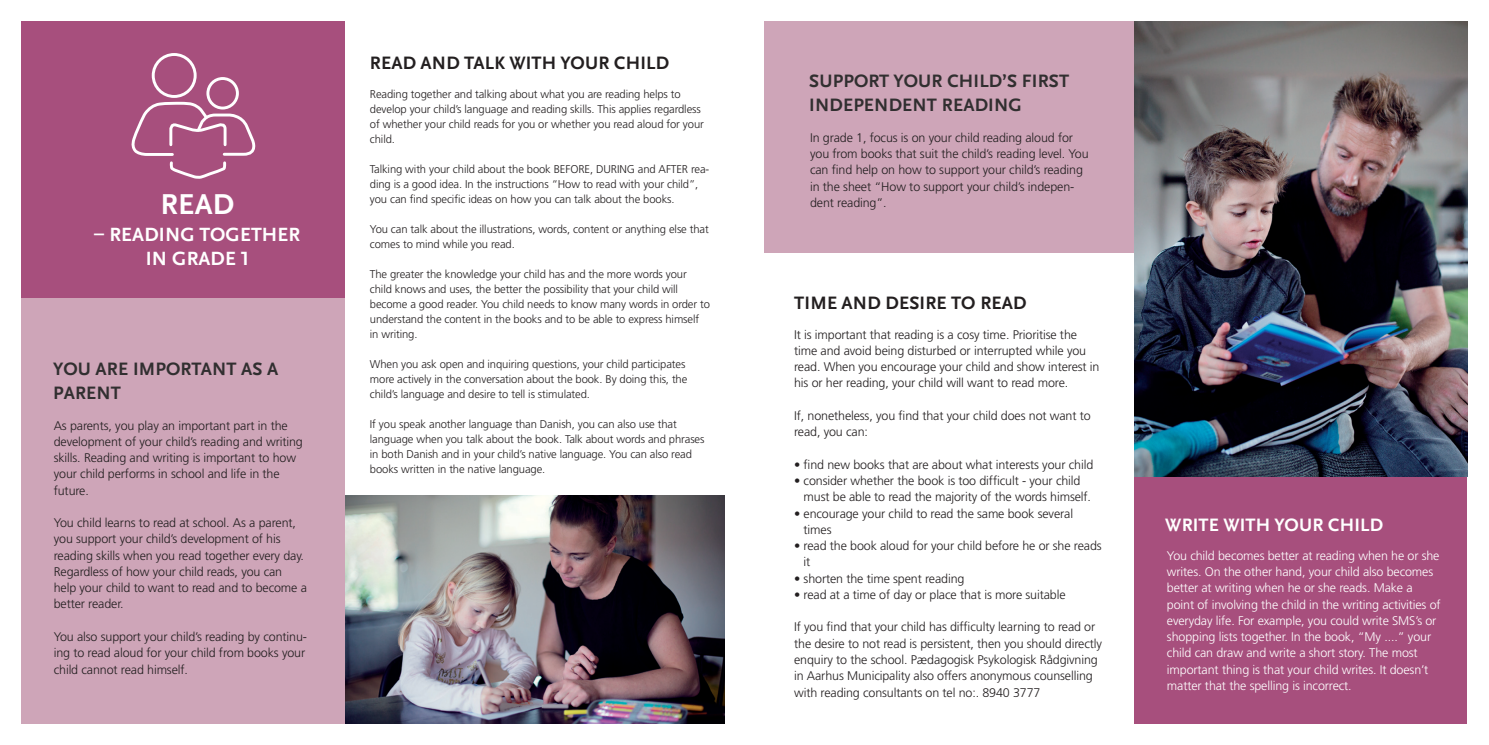
<style>
.page{position:relative;width:1489px;height:745px;background:#fff}
.page>*{position:absolute;margin:0;border:0;box-sizing:border-box;transform-origin:0 0}
.t1{font:700 30px "Scala Sans OT";color:#fff}
.t2{font:700 20px/23.8px "Scala Sans OT";letter-spacing:.01em;color:#fff;text-align:center}
.t3{font:700 18.75px/23.8px "Scala Sans OT";letter-spacing:.01em;color:#312f30}
.t4{font:700 18.75px "Scala Sans OT";letter-spacing:.01em;color:#231f20}
.t5{font:700 18.75px "Scala Sans OT";letter-spacing:.01em;color:#fff}
.t6{font:300 12.5px/16.2px "Frutiger";letter-spacing:-.01em;color:#231f20}
.t7{font:300 12.5px/16.2px "Frutiger";letter-spacing:-.01em;color:#fff}
.t8{font:300 11.25px/15px "Frutiger";letter-spacing:-.01em;color:#231f20}
</style>
<div class="page">
<div style="left:21px;top:21px;width:324px;height:277px;background:#a74f7d"></div>
<div style="left:21px;top:298px;width:324px;height:425px;background:#cea5b8"></div>
<div style="left:764px;top:21px;width:373px;height:232px;background:#cea5b8"></div>
<div style="left:1134px;top:476px;width:333px;height:247px;background:#a74f7d"></div>
<img style="left:1134px;top:21px;width:333px;height:455px">
<img style="left:345px;top:495px;width:379px;height:228px">
<div style="left:152px;top:53px;width:45px;height:45px;border:3px solid #fff;border-radius:50%"></div>
<div style="left:206px;top:77px;width:33px;height:32px;border:3px solid #fff;border-radius:50%"></div>
<svg style="left:131px;top:100px;width:125px;height:79px"></svg>
<h1 class="t1" style="left:160px;top:187px;width:19px">READ</h1>
<h2 class="t2" style="left:94px;top:223px;width:207px">– READING TOGETHER<br>IN GRADE 1</h2>
<h3 class="t3" style="left:53px;top:357px;width:226px">YOU ARE IMPORTANT AS A<br>PARENT</h3>
<p class="t6" style="left:54px;top:417px;width:250px">As parents, you play an important part in the development of your child’s reading and writing skills. Reading and writing is important to how your child performs in school and life in the future.</p>
<p class="t6" style="left:54px;top:514px;width:255px">You child learns to read at school. As a parent, you support your child’s development of his reading skills when you read together every day.<br>Regardless of how your child reads, you can help your child to want to read and to become a better reader.</p>
<p class="t6" style="left:54px;top:628px;width:255px">You also support your child’s reading by continu&shy;ing to read aloud for your child from books your child cannot read himself.</p>
<h3 class="t4" style="left:370px;top:53px;width:301px">READ AND TALK WITH YOUR CHILD</h3>
<p class="t8" style="left:370px;top:86px;width:335px">Reading together and talking about what you are reading helps to develop your child’s language and reading skills. This applies regardless of whether your child reads for you or whether you read aloud for your child.</p>
<p class="t8" style="left:370px;top:161px;width:341px">Talking with your child about the book BEFORE, DURING and AFTER rea&shy;ding is a good idea. In the instructions “How to read with your child”, you can find specific ideas on how you can talk about the books.</p>
<p class="t8" style="left:370px;top:221px;width:340px">You can talk about the illustrations, words, content or anything else that comes to mind while you read.</p>
<p class="t8" style="left:370px;top:266px;width:341px">The greater the knowledge your child has and the more words your child knows and uses, the better the possibility that your child will become a good reader. You child needs to know many words in order to understand the content in the books and to be able to express himself in writing.</p>
<p class="t8" style="left:370px;top:356px;width:319px">When you ask open and inquiring questions, your child participates more actively in the conversation about the book. By doing this, the child’s language and desire to tell is stimulated.</p>
<p class="t8" style="left:370px;top:416px;width:336px">If you speak another language than Danish, you can also use that language when you talk about the book. Talk about words and phrases in both Danish and in your child’s native language. You can also read books written in the native language.</p>
<h3 class="t3" style="left:809px;top:70px;width:261px">SUPPORT YOUR CHILD’S FIRST<br>INDEPENDENT READING</h3>
<p class="t6" style="left:810px;top:129px;width:280px">In grade 1, focus is on your child reading aloud for you from books that suit the child’s reading level. You can find help on how to support your child’s reading in the sheet “How to support your child’s indepen&shy;dent reading”.</p>
<h3 class="t4" style="left:794px;top:292px;width:234px">TIME AND DESIRE TO READ</h3>
<p class="t6" style="left:794px;top:326px;width:307px">It is important that reading is a cosy time. Prioritise the time and avoid being disturbed or interrupted while you read. When you encourage your child and show interest in his or her reading, your child will want to read more.</p>
<p class="t6" style="left:794px;top:407px;width:298px">If, nonetheless, you find that your child does not want to read, you can:</p>
<p class="t6" style="left:794px;top:456px;width:300px">• find new books that are about what interests your child</p>
<p class="t6" style="left:803px;top:472px;width:289px;text-indent:-9px">• consider whether the book is too difficult - your child must be able to read the majority of the words himself.</p>
<p class="t6" style="left:803px;top:505px;width:271px;text-indent:-9px">• encourage your child to read the same book several times</p>
<p class="t6" style="left:803px;top:537px;width:299px;text-indent:-9px">• read the book aloud for your child before he or she reads it</p>
<p class="t6" style="left:794px;top:570px;width:172px">• shorten the time spent reading</p>
<p class="t6" style="left:794px;top:586px;width:273px">• read at a time of day or place that is more suitable</p>
<p class="t6" style="left:794px;top:618px;width:309px">If you find that your child has difficulty learning to read or the desire to not read is persistent, then you should directly enquiry to the school. Pædagogisk Psykologisk Rådgivning in Aarhus Municipality also offers anonymous counselling with reading consultants on tel no:. 8940 3777</p>
<h3 class="t5" style="left:1165px;top:513px;width:219px">WRITE WITH YOUR CHILD</h3>
<p class="t7" style="left:1166px;top:547px;width:275px">You child becomes better at reading when he or she writes. On the other hand, your child also becomes better at writing when he or she reads. Make a point of involving the child in the writing activities of everyday life. For example, you could write SMS’s or shopping lists together. In the book, “My ....” your child can draw and write a short story. The most important thing is that your child writes. It doesn’t matter that the spelling is incorrect.</p>
</div>
